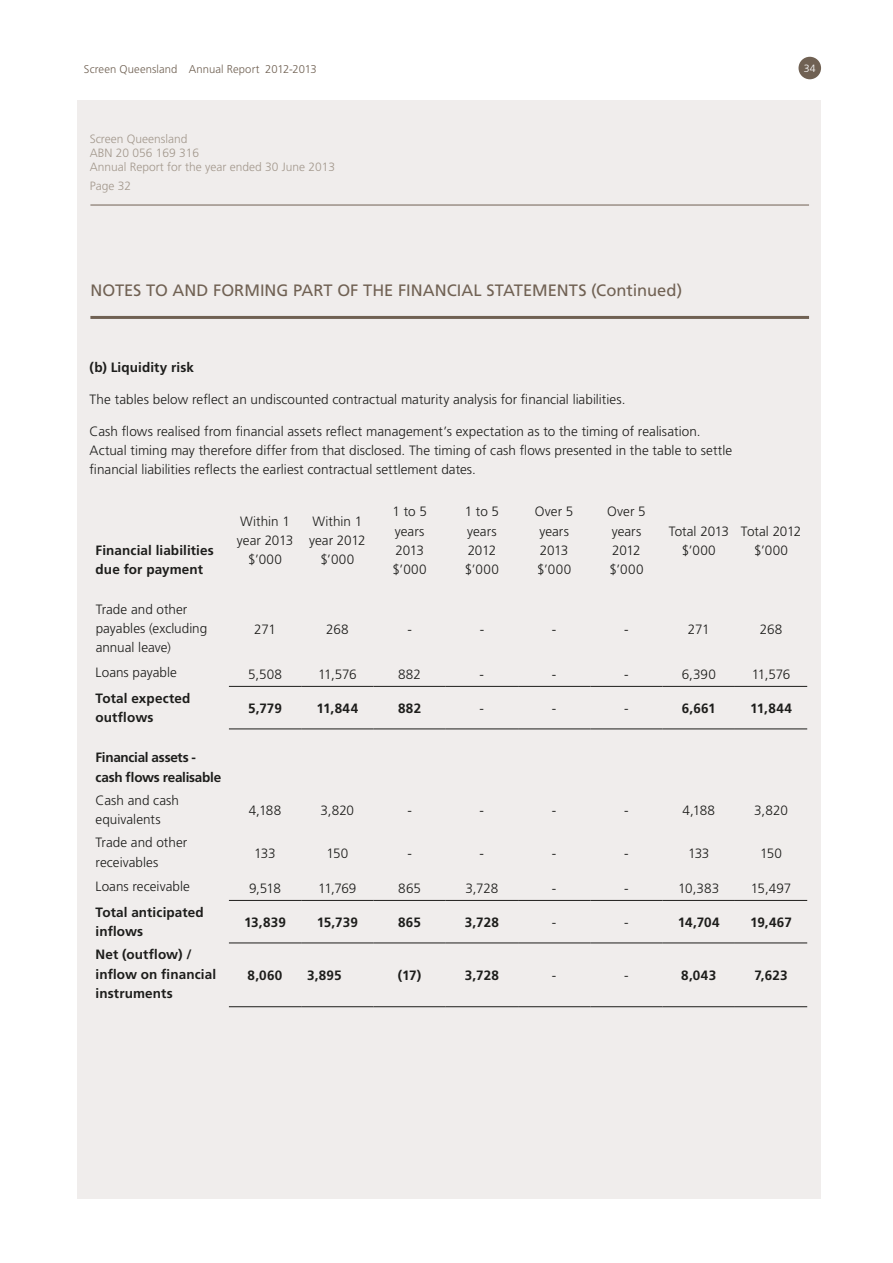
<style>
.page{position:relative;width:893px;height:1263px;background:#fff}
.page>*{position:absolute;margin:0;border:0;box-sizing:border-box;transform-origin:0 0}
.t1{font:16.5px "Frutiger";letter-spacing:.005em;color:#706153}
.t2{font:300 13.5px/19.2px "Frutiger";color:#1d1d1b}
.t3{font:700 13.5px/19.2px "Frutiger";letter-spacing:.005em;color:#1d1d1b}
.t4{font:700 13.5px/19.2px "Frutiger";letter-spacing:-.02em;color:#1d1d1b}
.t5{font:300 12px/14.4px "Frutiger";color:#a3988d}
.t6{font:300 11.25px "Frutiger";letter-spacing:.01em;color:#706153}
.t7{font:300 10.5px "Frutiger";color:#fff}
</style>
<div class="page">
<div style="left:78px;top:101px;width:743px;height:1098px;background:#f0edec"></div>
<hr style="left:90px;top:205px;width:719px;height:1px;background:#706153">
<hr style="left:90px;top:316px;width:719px;height:3px;background:#706153">
<div style="left:798px;top:57px;width:23px;height:22px;background:#706153;border-radius:50%"></div>
<hr style="left:229px;top:686px;width:72px;height:1px;background:#1d1d1b">
<hr style="left:301px;top:686px;width:72px;height:1px;background:#1d1d1b">
<hr style="left:373px;top:686px;width:73px;height:1px;background:#1d1d1b">
<hr style="left:446px;top:686px;width:72px;height:1px;background:#1d1d1b">
<hr style="left:518px;top:686px;width:72px;height:1px;background:#1d1d1b">
<hr style="left:590px;top:686px;width:73px;height:1px;background:#1d1d1b">
<hr style="left:663px;top:686px;width:72px;height:1px;background:#1d1d1b">
<hr style="left:735px;top:686px;width:72px;height:1px;background:#1d1d1b">
<hr style="left:229px;top:728px;width:72px;height:1px;background:#1d1d1b">
<hr style="left:301px;top:728px;width:72px;height:1px;background:#1d1d1b">
<hr style="left:373px;top:728px;width:73px;height:1px;background:#1d1d1b">
<hr style="left:446px;top:728px;width:72px;height:1px;background:#1d1d1b">
<hr style="left:518px;top:728px;width:72px;height:1px;background:#1d1d1b">
<hr style="left:590px;top:728px;width:73px;height:1px;background:#1d1d1b">
<hr style="left:663px;top:728px;width:72px;height:1px;background:#1d1d1b">
<hr style="left:735px;top:728px;width:72px;height:1px;background:#1d1d1b">
<hr style="left:229px;top:900px;width:72px;height:1px;background:#1d1d1b">
<hr style="left:301px;top:900px;width:72px;height:1px;background:#1d1d1b">
<hr style="left:373px;top:900px;width:73px;height:1px;background:#1d1d1b">
<hr style="left:446px;top:900px;width:72px;height:1px;background:#1d1d1b">
<hr style="left:518px;top:900px;width:72px;height:1px;background:#1d1d1b">
<hr style="left:590px;top:900px;width:73px;height:1px;background:#1d1d1b">
<hr style="left:663px;top:900px;width:72px;height:1px;background:#1d1d1b">
<hr style="left:735px;top:900px;width:72px;height:1px;background:#1d1d1b">
<hr style="left:229px;top:942px;width:72px;height:1px;background:#1d1d1b">
<hr style="left:301px;top:942px;width:72px;height:1px;background:#1d1d1b">
<hr style="left:373px;top:942px;width:73px;height:1px;background:#1d1d1b">
<hr style="left:446px;top:942px;width:72px;height:1px;background:#1d1d1b">
<hr style="left:518px;top:942px;width:72px;height:1px;background:#1d1d1b">
<hr style="left:590px;top:942px;width:73px;height:1px;background:#1d1d1b">
<hr style="left:663px;top:942px;width:72px;height:1px;background:#1d1d1b">
<hr style="left:735px;top:942px;width:72px;height:1px;background:#1d1d1b">
<hr style="left:229px;top:1006px;width:72px;height:1px;background:#1d1d1b">
<hr style="left:301px;top:1006px;width:72px;height:1px;background:#1d1d1b">
<hr style="left:373px;top:1006px;width:73px;height:1px;background:#1d1d1b">
<hr style="left:446px;top:1006px;width:72px;height:1px;background:#1d1d1b">
<hr style="left:518px;top:1006px;width:72px;height:1px;background:#1d1d1b">
<hr style="left:590px;top:1006px;width:73px;height:1px;background:#1d1d1b">
<hr style="left:663px;top:1006px;width:72px;height:1px;background:#1d1d1b">
<hr style="left:735px;top:1006px;width:72px;height:1px;background:#1d1d1b">
<p class="t6" style="left:84px;top:63px;width:234px">Screen Queensland Annual Report 2012-2013</p>
<p class="t7" style="left:804px;top:63px;width:13px">34</p>
<p class="t5" style="left:90px;top:131px;width:247px">Screen Queensland<br>ABN 20 056 169 316<br>Annual Report for the year ended 30 June 2013</p>
<p class="t5" style="left:90px;top:179px;width:43px">Page 32</p>
<p class="t1" style="left:90px;top:281px;width:593px">NOTES TO AND FORMING PART OF THE FINANCIAL STATEMENTS (Continued)</p>
<p class="t3" style="left:90px;top:358px;width:106px">(b) Liquidity risk</p>
<p class="t2" style="left:90px;top:390px;width:537px">The tables below reflect an undiscounted contractual maturity analysis for financial liabilities.</p>
<p class="t2" style="left:90px;top:422px;width:644px">Cash flows realised from financial assets reflect management’s expectation as to the timing of realisation.<br>Actual timing may therefore differ from that disclosed. The timing of cash flows presented in the table to settle financial liabilities reflects the earliest contractual settlement dates.</p>
<p class="t3" style="left:96px;top:540px;width:120px">Financial liabilities due for payment</p>
<p class="t2" style="left:96px;top:599px;width:113px">Trade and other payables (excluding annual leave)</p>
<p class="t2" style="left:237px;top:512px;width:58px;text-align:center">Within 1 year 2013 $’000</p>
<p class="t2" style="left:309px;top:512px;width:58px;text-align:center">Within 1 year 2012 $’000</p>
<p class="t2" style="left:392px;top:502px;width:36px">1 to 5 years<br>2013 $’000</p>
<p class="t2" style="left:465px;top:502px;width:36px">1 to 5 years<br>2012 $’000</p>
<p class="t2" style="left:535px;top:502px;width:40px">Over 5 years<br>2013 $’000</p>
<p class="t2" style="left:607px;top:502px;width:40px">Over 5 years<br>2012 $’000</p>
<p class="t2" style="left:669px;top:521px;width:62px;text-align:center">Total 2013 $’000</p>
<p class="t2" style="left:741px;top:521px;width:62px;text-align:center">Total 2012 $’000</p>
<p class="t2" style="left:254px;top:620px;width:23px">271</p>
<p class="t2" style="left:326px;top:620px;width:24px">268</p>
<p class="t2" style="left:407px;top:620px;width:6px">-</p>
<p class="t2" style="left:480px;top:620px;width:6px">-</p>
<p class="t2" style="left:552px;top:620px;width:6px">-</p>
<p class="t2" style="left:624px;top:620px;width:6px">-</p>
<p class="t2" style="left:688px;top:620px;width:23px">271</p>
<p class="t2" style="left:760px;top:620px;width:24px">268</p>
<p class="t2" style="left:96px;top:663px;width:83px">Loans payable</p>
<p class="t2" style="left:248px;top:664px;width:35px">5,508</p>
<p class="t2" style="left:318px;top:664px;width:40px">11,576</p>
<p class="t2" style="left:398px;top:664px;width:24px">882</p>
<p class="t2" style="left:480px;top:664px;width:6px">-</p>
<p class="t2" style="left:552px;top:664px;width:6px">-</p>
<p class="t2" style="left:624px;top:664px;width:6px">-</p>
<p class="t2" style="left:682px;top:664px;width:36px">6,390</p>
<p class="t2" style="left:752px;top:664px;width:40px">11,576</p>
<p class="t3" style="left:96px;top:688px;width:96px">Total expected outflows</p>
<p class="t3" style="left:248px;top:698px;width:35px">5,779</p>
<p class="t3" style="left:316px;top:698px;width:43px">11,844</p>
<p class="t3" style="left:398px;top:698px;width:25px">882</p>
<p class="t2" style="left:480px;top:698px;width:6px">-</p>
<p class="t2" style="left:552px;top:698px;width:6px">-</p>
<p class="t2" style="left:624px;top:698px;width:6px">-</p>
<p class="t3" style="left:682px;top:698px;width:35px">6,661</p>
<p class="t3" style="left:750px;top:698px;width:43px">11,844</p>
<p class="t4" style="left:96px;top:748px;width:127px">Financial assets - cash flows realisable</p>
<p class="t2" style="left:96px;top:791px;width:85px">Cash and cash equivalents</p>
<p class="t2" style="left:249px;top:801px;width:34px">4,188</p>
<p class="t2" style="left:320px;top:801px;width:35px">3,820</p>
<p class="t2" style="left:407px;top:801px;width:6px">-</p>
<p class="t2" style="left:480px;top:801px;width:6px">-</p>
<p class="t2" style="left:552px;top:801px;width:6px">-</p>
<p class="t2" style="left:624px;top:801px;width:6px">-</p>
<p class="t2" style="left:682px;top:801px;width:34px">4,188</p>
<p class="t2" style="left:754px;top:801px;width:35px">3,820</p>
<p class="t2" style="left:96px;top:833px;width:93px">Trade and other receivables</p>
<p class="t2" style="left:254px;top:844px;width:23px">133</p>
<p class="t2" style="left:326px;top:844px;width:23px">150</p>
<p class="t2" style="left:407px;top:844px;width:6px">-</p>
<p class="t2" style="left:480px;top:844px;width:6px">-</p>
<p class="t2" style="left:552px;top:844px;width:6px">-</p>
<p class="t2" style="left:624px;top:844px;width:6px">-</p>
<p class="t2" style="left:688px;top:844px;width:23px">133</p>
<p class="t2" style="left:760px;top:844px;width:23px">150</p>
<p class="t2" style="left:96px;top:877px;width:96px">Loans receivable</p>
<p class="t2" style="left:249px;top:878px;width:33px">9,518</p>
<p class="t2" style="left:318px;top:878px;width:40px">11,769</p>
<p class="t2" style="left:398px;top:878px;width:24px">865</p>
<p class="t2" style="left:465px;top:878px;width:34px">3,728</p>
<p class="t2" style="left:552px;top:878px;width:6px">-</p>
<p class="t2" style="left:624px;top:878px;width:6px">-</p>
<p class="t2" style="left:678px;top:878px;width:42px">10,383</p>
<p class="t2" style="left:751px;top:878px;width:42px">15,497</p>
<p class="t3" style="left:96px;top:902px;width:110px">Total anticipated inflows</p>
<p class="t3" style="left:244px;top:912px;width:43px">13,839</p>
<p class="t3" style="left:317px;top:912px;width:43px">15,739</p>
<p class="t3" style="left:398px;top:912px;width:24px">865</p>
<p class="t3" style="left:465px;top:912px;width:36px">3,728</p>
<p class="t2" style="left:552px;top:912px;width:6px">-</p>
<p class="t2" style="left:624px;top:912px;width:6px">-</p>
<p class="t3" style="left:678px;top:912px;width:43px">14,704</p>
<p class="t3" style="left:750px;top:912px;width:43px">19,467</p>
<p class="t3" style="left:96px;top:945px;width:122px">Net (outflow) / inflow on financial instruments</p>
<p class="t3" style="left:248px;top:965px;width:36px">8,060</p>
<p class="t3" style="left:307px;top:965px;width:36px">3,895</p>
<p class="t3" style="left:398px;top:965px;width:25px">(17)</p>
<p class="t3" style="left:465px;top:965px;width:36px">3,728</p>
<p class="t2" style="left:552px;top:966px;width:6px">-</p>
<p class="t2" style="left:624px;top:966px;width:6px">-</p>
<p class="t3" style="left:681px;top:965px;width:37px">8,043</p>
<p class="t3" style="left:754px;top:965px;width:35px">7,623</p>
</div>
